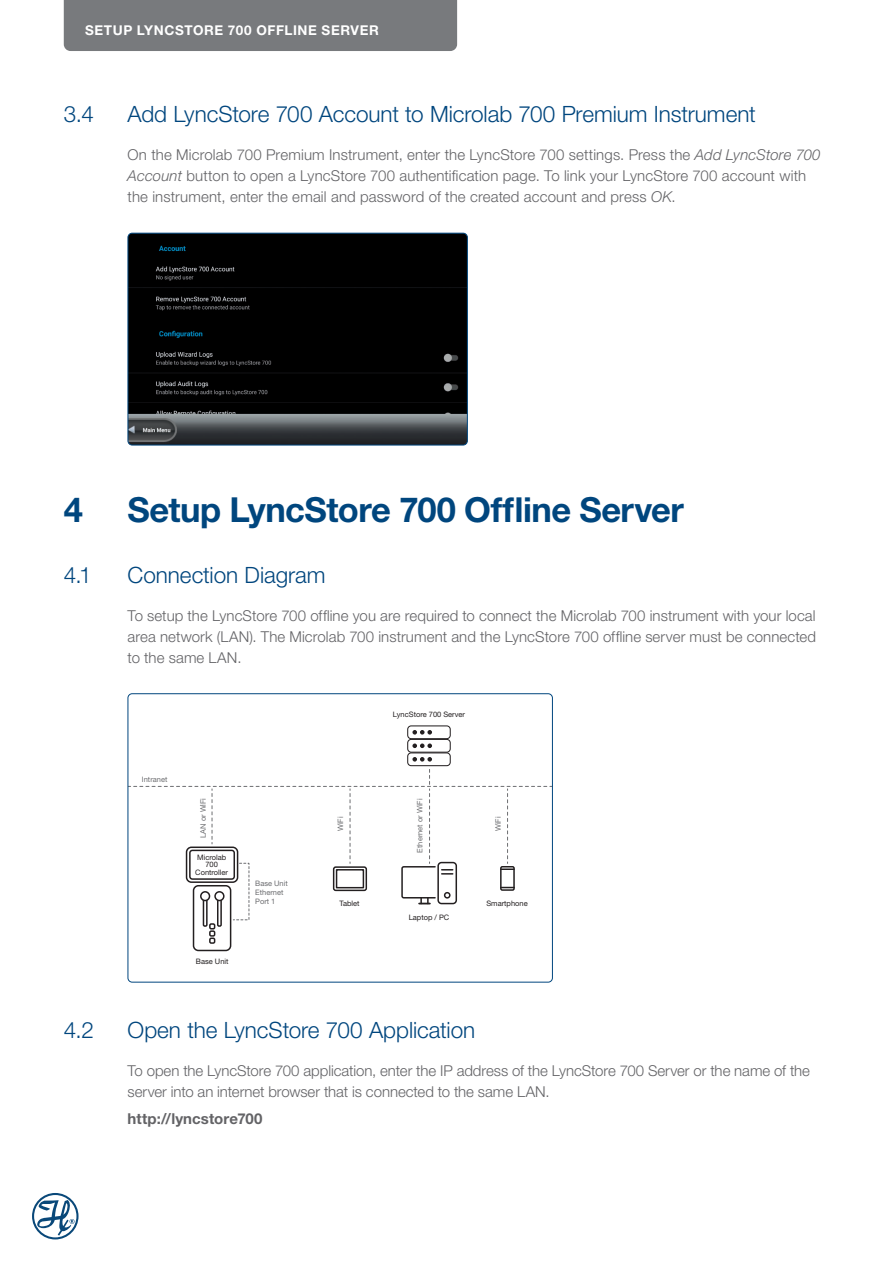
<style>
.page{position:relative;width:893px;height:1263px;background:#fff}
.page>*{position:absolute;margin:0;border:0;box-sizing:border-box;transform-origin:0 0}
.t1{font:700 34.5px "Helvetica Neue LT Pro";letter-spacing:-.015em;color:#00467e}
.t2{font:300 22.5px "Helvetica Neue LT Pro";letter-spacing:-.005em;color:#00467e}
.t3{font:300 15px/21px "Helvetica Neue LT Pro";letter-spacing:.005em;color:#636366}
.t4{font:700 15px "Helvetica Neue LT Pro";letter-spacing:.005em;color:#636366}
.t5{font:700 13.5px "Helvetica Neue LT Pro";letter-spacing:.05em;color:#fff}
.t6{font:7.5px/7.5px "Helvetica Neue LT Pro";color:#231f20;text-align:center}
.t7{font:7.5px/9px "Helvetica Neue LT Pro";color:#6c6d70}
.s1{font-style:italic}
</style>
<div class="page">
<div style="left:64px;top:0;width:393px;height:51px;background:#787a7d"></div>
<svg style="left:32px;top:1193px;width:47px;height:46px"></svg>
<img style="left:128px;top:233px;width:339px;height:212px">
<div style="left:128px;top:233px;width:340px;height:212px;border:1px solid #00467e;border-radius:4px"></div>
<div style="left:193px;top:885px;width:38px;height:66px;border:2px solid #231f20;border-radius:5px"></div>
<div style="left:209px;top:930px;width:6px;height:7px;border:2px solid #231f20"></div>
<div style="left:209px;top:937px;width:6px;height:7px;border:2px solid #231f20"></div>
<div style="left:407px;top:725px;width:44px;height:14px;border:1px solid #231f20;border-radius:3px"></div>
<svg style="left:412px;top:730px;width:20px;height:4px"></svg>
<div style="left:407px;top:739px;width:44px;height:14px;border:1px solid #231f20;border-radius:3px"></div>
<svg style="left:412px;top:743px;width:20px;height:5px"></svg>
<div style="left:407px;top:752px;width:44px;height:14px;border:1px solid #231f20;border-radius:3px"></div>
<svg style="left:412px;top:757px;width:20px;height:4px"></svg>
<svg style="left:130px;top:769px;width:421px;height:160px"></svg>
<div style="left:128px;top:693px;width:425px;height:289px;border:1px solid #00467e;border-radius:4px"></div>
<p class="t5" style="left:85px;top:21px;width:20px">Setup</p>
<p class="t5" style="left:137px;top:21px;width:59px">LyncStore</p>
<p class="t5" style="left:228px;top:21px;width:49px">700 Offline</p>
<p class="t5" style="left:322px;top:21px;width:49px">Server</p>
<h2 class="t2" style="left:64px;top:101px;width:32px">3.4</h2>
<h2 class="t2" style="left:128px;top:101px;width:630px">Add LyncStore 700 Account to Microlab 700 Premium Instrument</h2>
<p class="t3" style="left:128px;top:144px;width:694px">On the Microlab 700 Premium Instrument, enter the LyncStore 700 settings. Press the <span class="s1">Add LyncStore 700<br>Account</span> button to open a LyncStore 700 authentification page. To link your LyncStore 700 account with the instrument, enter the email and password of the created account and press <span class="s1">OK</span>.</p>
<h1 class="t1" style="left:64px;top:488px;width:21px">4</h1>
<h1 class="t1" style="left:128px;top:488px;width:558px">Setup LyncStore 700 Offline Server</h1>
<h2 class="t2" style="left:64px;top:561px;width:29px">4.1</h2>
<h2 class="t2" style="left:128px;top:561px;width:199px">Connection Diagram</h2>
<p class="t3" style="left:128px;top:605px;width:690px;text-align:justify">To setup the LyncStore 700 offline you are required to connect the Microlab 700 instrument with your local area network (LAN). The Microlab 700 instrument and the LyncStore 700 offline server must be connected to the same LAN.</p>
<p class="t7" style="left:142px;top:775px;width:27px">Intranet</p>
<p class="t7" style="left:199px;top:838px;width:41px;rotate:-90deg">LAN or WiFi</p>
<p class="t6" style="left:195px;top:853px;width:34px">Microlab<br>700<br>Controller</p>
<p class="t6" style="left:196px;top:957px;width:34px">Base Unit</p>
<p class="t7" style="left:255px;top:878px;width:34px">Base Unit<br>Ethernet<br>Port 1</p>
<p class="t6" style="left:393px;top:711px;width:74px">LyncStore 700 Server</p>
<p class="t7" style="left:415px;top:852px;width:55px;rotate:-90deg">Ethernet or WiFi</p>
<p class="t7" style="left:336px;top:831px;width:16px;rotate:-90deg">WiFi</p>
<p class="t7" style="left:493px;top:831px;width:16px;rotate:-90deg">WiFi</p>
<p class="t6" style="left:340px;top:900px;width:22px">Tablet</p>
<p class="t6" style="left:486px;top:900px;width:43px">Smartphone</p>
<p class="t6" style="left:409px;top:913px;width:42px">Laptop / PC</p>
<h2 class="t2" style="left:64px;top:1016px;width:32px">4.2</h2>
<h2 class="t2" style="left:128px;top:1016px;width:349px">Open the LyncStore 700 Application</h2>
<p class="t3" style="left:128px;top:1059px;width:684px">To open the LyncStore 700 application, enter the IP address of the LyncStore 700 Server or the name of the server into an internet browser that is connected to the same LAN.</p>
<p class="t4" style="left:128px;top:1109px;width:137px">http://lyncstore700</p>
</div>
